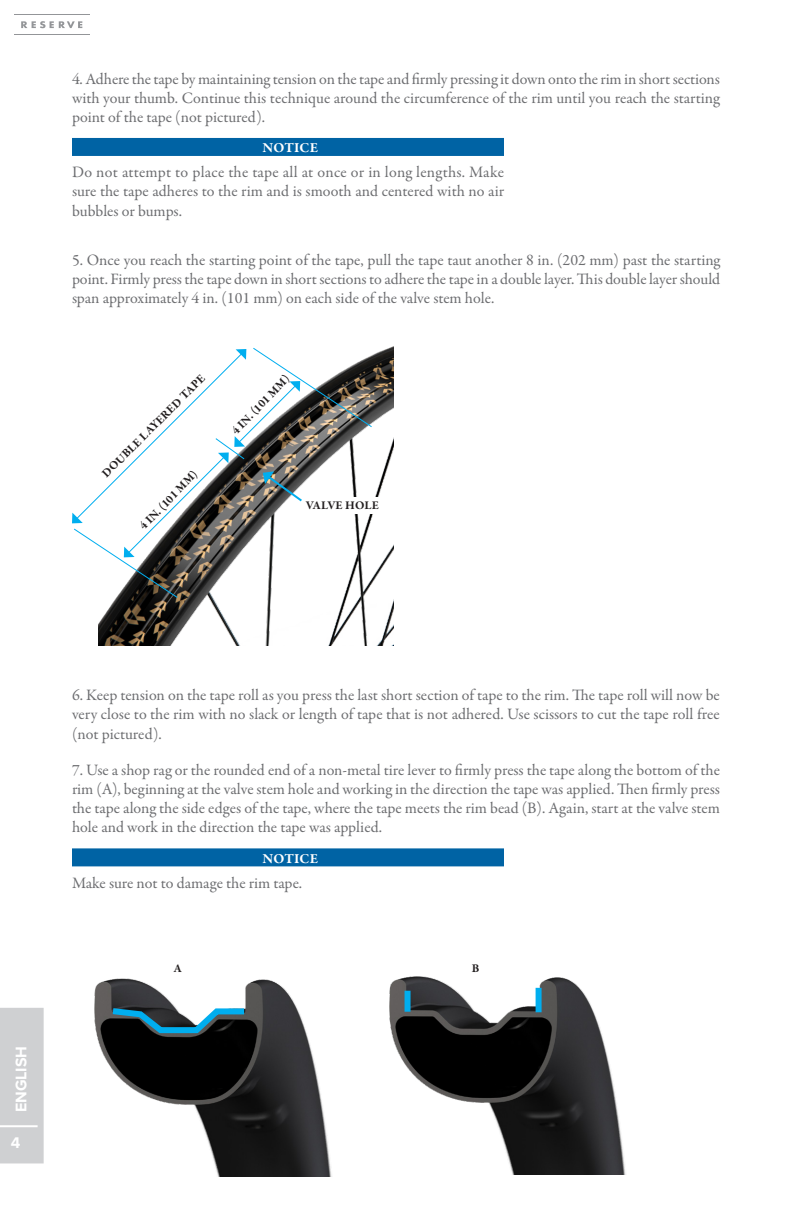
<style>
.page{position:relative;width:792px;height:1224px;background:#fff}
.page>*{position:absolute;margin:0;border:0;box-sizing:border-box;transform-origin:0 0}
.Body_Copy{font:16px/19.2px "Garamond Premr Pro";color:#6c6d70;text-align:justify}
.t1{font:700 16px "Proxima Nova";color:#fff}
.NOTICE{font:700 14px "Garamond Premr Pro";letter-spacing:.01em;color:#fff}
.Header_4{font:700 12px "Garamond Premr Pro";letter-spacing:.01em;color:#231f20}
</style>
<div class="page">
<div style="left:0;top:1008px;width:44px;height:155px;background:#cfd0d2"></div>
<hr style="left:0;top:1125px;width:38px;height:2px;background:#fff">
<hr style="left:14px;top:35px;width:76px;height:1px;background:#939598">
<hr style="left:14px;top:14px;width:76px;height:1px;background:#939598">
<svg style="left:21px;top:21px;width:61px;height:7px"></svg>
<div style="left:72px;top:138px;width:432px;height:18px;background:#0063a4"></div>
<div style="left:72px;top:848px;width:432px;height:18px;background:#0063a4"></div>
<img style="left:389px;top:976px;width:237px;height:199px">
<div style="left:405px;top:991px;width:6px;height:21px;background:#00aeef"></div>
<div style="left:536px;top:988px;width:6px;height:24px;background:#00aeef"></div>
<img style="left:94px;top:978px;width:238px;height:199px">
<svg style="left:106px;top:1004px;width:144px;height:32px;background:#3c5c68"></svg>
<img style="left:98px;top:346px;width:295px;height:299px">
<div style="left:306px;top:497px;width:73px;height:17px;background:#fff"></div>
<svg style="left:72px;top:347px;width:301px;height:252px"></svg>
<p class="Body_Copy" style="left:72px;top:69px;width:649px">4. Adhere the tape by maintaining tension on the tape and firmly pressing it down onto the rim in short sections with your thumb. Continue this technique around the circumference of the rim until you reach the starting point of the tape (not pictured).</p>
<p class="NOTICE" style="left:263px;top:139px;width:57px">NOTICE</p>
<p class="Body_Copy" style="left:72px;top:163px;width:434px">Do not attempt to place the tape all at once or in long lengths. Make sure the tape adheres to the rim and is smooth and centered with no air bubbles or bumps.</p>
<p class="Body_Copy" style="left:72px;top:250px;width:650px">5. Once you reach the starting point of the tape, pull the tape taut another 8 in. (202 mm) past the starting point. Firmly press the tape down in short sections to adhere the tape in a double layer. This double layer should span approximately 4 in. (101 mm) on each side of the valve stem hole.</p>
<p class="Header_4" style="left:99px;top:470px;width:142px;rotate:-45deg">DOUBLE LAYERED TAPE</p>
<p class="Header_4" style="left:136px;top:523px;width:79px;rotate:-46deg">4 IN. (101 MM)</p>
<p class="Header_4" style="left:228px;top:427px;width:79px;rotate:-46deg">4 IN. (101 MM)</p>
<p class="Header_4" style="left:306px;top:498px;width:75px">VALVE HOLE</p>
<p class="t1" style="left:9px;top:1112px;width:68px;rotate:-90deg">ENGLISH</p>
<p class="t1" style="left:11px;top:1130px;width:11px">4</p>
<p class="Body_Copy" style="left:72px;top:686px;width:649px">6. Keep tension on the tape roll as you press the last short section of tape to the rim. The tape roll will now be very close to the rim with no slack or length of tape that is not adhered. Use scissors to cut the tape roll free (not pictured).</p>
<p class="Body_Copy" style="left:72px;top:761px;width:650px">7. Use a shop rag or the rounded end of a non-metal tire lever to firmly press the tape along the bottom of the rim (A), beginning at the valve stem hole and working in the direction the tape was applied. Then firmly press the tape along the side edges of the tape, where the tape meets the rim bead (B). Again, start at the valve stem hole and work in the direction the tape was applied.</p>
<p class="NOTICE" style="left:263px;top:850px;width:57px">NOTICE</p>
<p class="Body_Copy" style="left:72px;top:873px;width:232px">Make sure not to damage the rim tape.</p>
<p class="Header_4" style="left:174px;top:961px;width:10px">A</p>
<p class="Header_4" style="left:472px;top:961px;width:9px">B</p>
</div>
